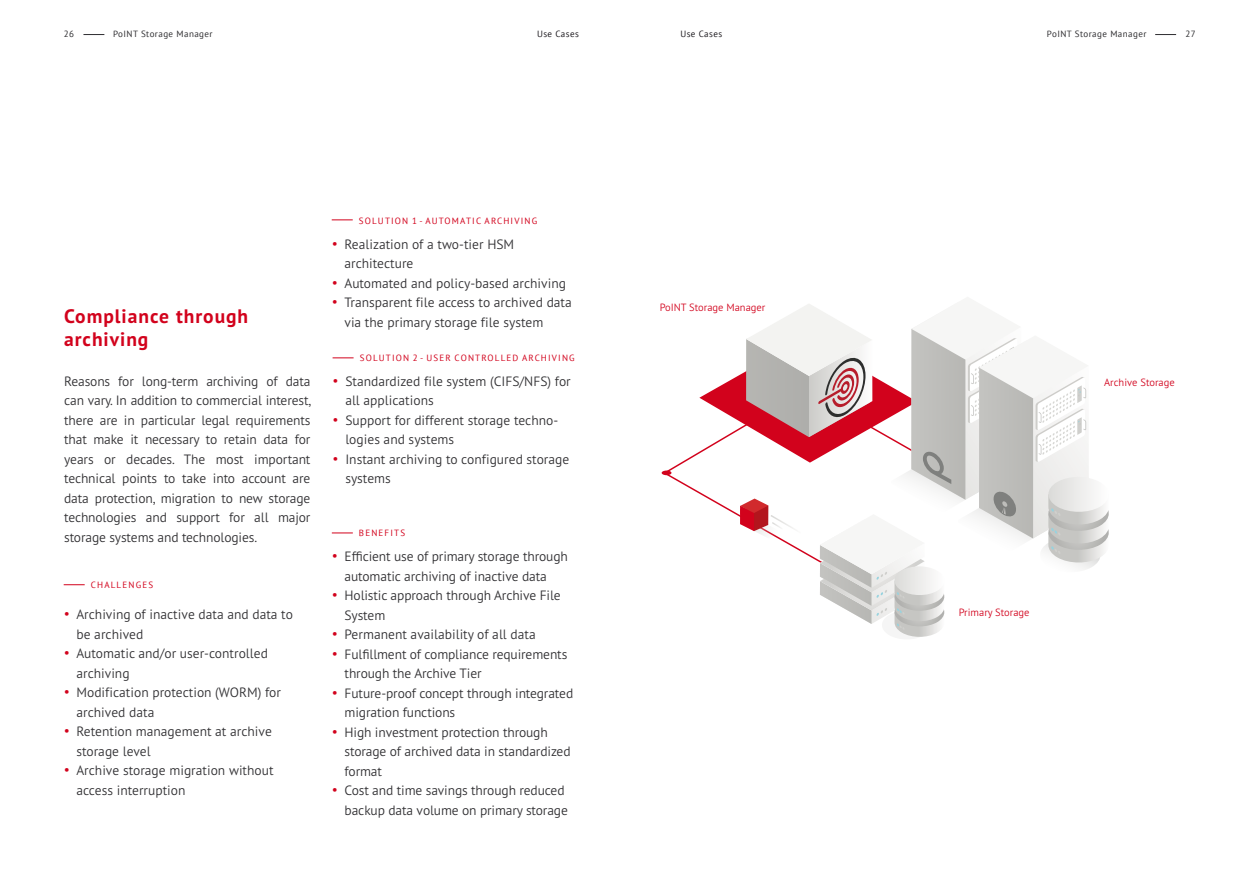
<style>
.page{position:relative;width:1259px;height:893px;background:#fff}
.page>*{position:absolute;margin:0;border:0;box-sizing:border-box;transform-origin:0 0}
.t1{font:700 19.5px/23.4px "PT Sans Pro";letter-spacing:.05em;color:#d2021c}
.t2{font:300 13.5px/19.5px "PT Sans Pro";color:#2e2d30}
.t3{font:300 10.5px "PT Sans Pro";color:#d2021c}
.t4{font:9px "PT Sans";letter-spacing:.13em;color:#d2021c}
.t5{font:9px "PT Sans";letter-spacing:.05em;color:#2e2d30}
.t6{font:9px "PT Sans";letter-spacing:.05em;color:#1a171c}
.s1{color:#d2021c}
</style>
<div class="page">
<svg style="left:1155px;top:34px;width:21px;height:1px"></svg>
<svg style="left:83px;top:34px;width:21px;height:1px"></svg>
<svg style="left:332px;top:220px;width:21px;height:1px"></svg>
<svg style="left:332px;top:533px;width:21px;height:1px"></svg>
<svg style="left:64px;top:584px;width:21px;height:1px"></svg>
<div style="left:661px;top:470px;width:10px;height:5px;background:#d2021c;border-radius:50%"></div>
<svg style="left:699px;top:304px;width:410px;height:333px"></svg>
<svg style="left:332px;top:358px;width:21px;height:1px"></svg>
<p class="t5" style="left:64px;top:28px;width:12px">26</p>
<p class="t5" style="left:113px;top:28px;width:101px">PoINT Storage Manager</p>
<p class="t6" style="left:537px;top:28px;width:43px">Use Cases</p>
<p class="t6" style="left:680px;top:28px;width:43px">Use Cases</p>
<p class="t5" style="left:1047px;top:28px;width:101px">PoINT Storage Manager</p>
<p class="t5" style="left:1185px;top:28px;width:12px">27</p>
<h1 class="t1" style="left:64px;top:304px;width:186px">Compliance through archiving</h1>
<p class="t2" style="left:64px;top:371px;width:249px;text-align:justify">Reasons for long-term archiving of data can vary. In addition to commercial interest, there are in particular legal requirements that make it necessary to retain data for years or decades. The most important technical points to take into account are data protection, migration to new storage technologies and support for all major storage systems and technologies.</p>
<p class="t4" style="left:91px;top:579px;width:64px">CHALLENGES</p>
<p class="t2" style="left:76px;top:605px;width:218px;text-indent:-13px"><span class="s1">•</span> Archiving of inactive data and data to be archived</p>
<p class="t2" style="left:76px;top:644px;width:193px;text-indent:-13px"><span class="s1">•</span> Automatic and/or user-controlled archiving</p>
<p class="t2" style="left:76px;top:682px;width:206px;text-indent:-13px"><span class="s1">•</span> Modification protection (WORM) for archived data</p>
<p class="t2" style="left:76px;top:721px;width:197px;text-indent:-13px"><span class="s1">•</span> Retention management at archive storage level</p>
<p class="t2" style="left:76px;top:760px;width:199px;text-indent:-13px"><span class="s1">•</span> Archive storage migration without access interruption</p>
<p class="t4" style="left:359px;top:215px;width:180px">SOLUTION 1 - AUTOMATIC ARCHIVING</p>
<p class="t2" style="left:344px;top:234px;width:171px;text-indent:-13px"><span class="s1">•</span> Realization of a two-tier HSM architecture</p>
<p class="t2" style="left:332px;top:273px;width:236px"><span class="s1">•</span> Automated and policy-based archiving</p>
<p class="t2" style="left:344px;top:293px;width:229px;text-indent:-13px"><span class="s1">•</span> Transparent file access to archived data via the primary storage file system</p>
<p class="t4" style="left:360px;top:352px;width:217px">SOLUTION 2 - USER CONTROLLED ARCHIVING</p>
<p class="t2" style="left:345px;top:371px;width:227px;text-indent:-13px"><span class="s1">•</span> Standardized file system (CIFS/NFS) for all applications</p>
<p class="t2" style="left:345px;top:410px;width:214px;text-indent:-13px"><span class="s1">•</span> Support for different storage techno&shy;logies and systems</p>
<p class="t2" style="left:345px;top:449px;width:225px;text-indent:-13px"><span class="s1">•</span> Instant archiving to configured storage systems</p>
<p class="t4" style="left:359px;top:527px;width:48px">BENEFITS</p>
<p class="t2" style="left:344px;top:546px;width:225px;text-indent:-13px"><span class="s1">•</span> Efficient use of primary storage through automatic archiving of inactive data</p>
<p class="t2" style="left:344px;top:585px;width:218px;text-indent:-13px"><span class="s1">•</span> Holistic approach through Archive File<br>System</p>
<p class="t2" style="left:332px;top:624px;width:205px"><span class="s1">•</span> Permanent availability of all data</p>
<p class="t2" style="left:344px;top:644px;width:224px;text-indent:-13px"><span class="s1">•</span> Fulfillment of compliance requirements through the Archive Tier</p>
<p class="t2" style="left:344px;top:683px;width:230px;text-indent:-13px"><span class="s1">•</span> Future-proof concept through integrated migration functions</p>
<p class="t2" style="left:344px;top:722px;width:228px;text-indent:-13px"><span class="s1">•</span> High investment protection through storage of archived data in standardized format</p>
<p class="t2" style="left:332px;top:780px;width:238px;text-align:right"><span class="s1">•</span> Cost and time savings through reduced backup data volume on primary storage</p>
<p class="t3" style="left:660px;top:300px;width:107px">PoINT Storage Manager</p>
<p class="t3" style="left:1104px;top:376px;width:72px">Archive Storage</p>
<p class="t3" style="left:959px;top:605px;width:72px">Primary Storage</p>
</div>
